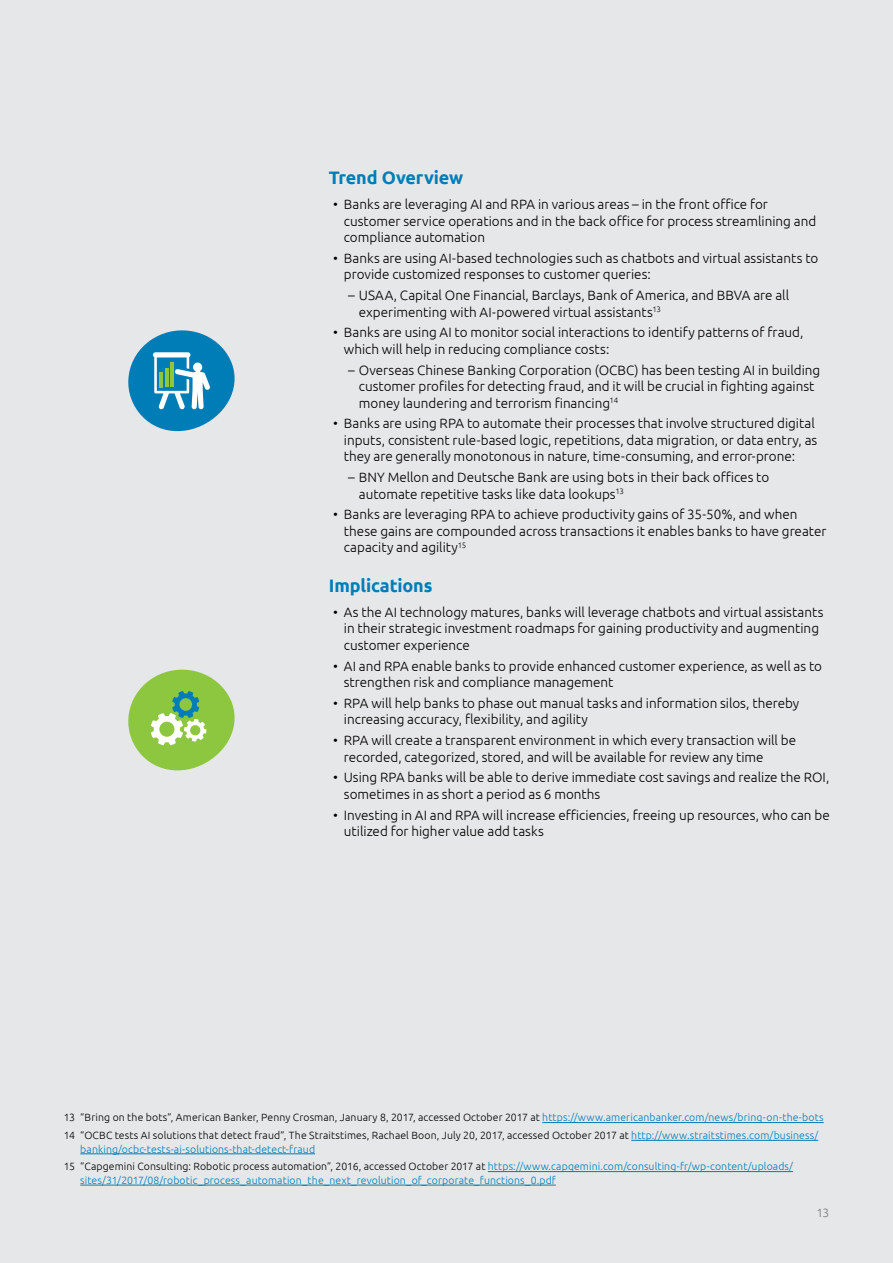
<style>
.page{position:relative;width:893px;height:1263px;background:#e6e7e8}
.page>*{position:absolute;margin:0;border:0;box-sizing:border-box;transform-origin:0 0}
.t1{font:700 18px "Ubuntu";letter-spacing:-.01em;color:#007db7}
.t2{font:300 13.5px/16.5px "Ubuntu";color:#000}
.t3{font:300 12px "Ubuntu";color:#77787b}
.t4{font:300 10.5px/17.7px "Ubuntu";letter-spacing:.01em;color:#007db7}
.t5{font:300 10.5px/17.7px "Ubuntu";letter-spacing:.01em;color:#000}
.s1{color:#007db7}
.s2{color:#000}
</style>
<div class="page">
<svg style="left:128px;top:330px;width:107px;height:102px"></svg>
<svg style="left:128px;top:669px;width:107px;height:102px"></svg>
<hr style="left:542px;top:1122px;width:282px;height:1px;background:#007db7">
<hr style="left:631px;top:1140px;width:187px;height:1px;background:#007db7">
<hr style="left:80px;top:1153px;width:235px;height:1px;background:#007db7">
<hr style="left:488px;top:1171px;width:305px;height:1px;background:#007db7">
<hr style="left:80px;top:1185px;width:476px;height:1px;background:#007db7">
<h1 class="t1" style="left:329px;top:167px;width:136px">Trend Overview</h1>
<p class="t2" style="left:344px;top:196px;width:474px;text-indent:-11px">• Banks are leveraging AI and RPA in various areas – in the front office for customer service operations and in the back office for process streamlining and compliance automation</p>
<p class="t2" style="left:344px;top:249px;width:476px;text-indent:-11px">• Banks are using AI-based technologies such as chatbots and virtual assistants to provide customized responses to customer queries:</p>
<p class="t2" style="left:359px;top:287px;width:432px;text-indent:-11px">– USAA, Capital One Financial, Barclays, Bank of America, and BBVA are all experimenting with AI-powered virtual assistants<sup>13</sup></p>
<p class="t2" style="left:344px;top:324px;width:461px;text-indent:-11px">• Banks are using AI to monitor social interactions to identify patterns of fraud, which will help in reducing compliance costs:</p>
<p class="t2" style="left:359px;top:361px;width:463px;text-indent:-11px">– Overseas Chinese Banking Corporation (OCBC) has been testing AI in building customer profiles for detecting fraud, and it will be crucial in fighting against money laundering and terrorism financing<sup>14</sup></p>
<p class="t2" style="left:344px;top:415px;width:475px;text-indent:-11px">• Banks are using RPA to automate their processes that involve structured digital inputs, consistent rule-based logic, repetitions, data migration, or data entry, as they are generally monotonous in nature, time-consuming, and error-prone:</p>
<p class="t2" style="left:359px;top:469px;width:412px;text-indent:-11px">– BNY Mellon and Deutsche Bank are using bots in their back offices to automate repetitive tasks like data lookups<sup>13</sup></p>
<p class="t2" style="left:344px;top:506px;width:484px;text-indent:-11px">• Banks are leveraging RPA to achieve productivity gains of 35-50%, and when these gains are compounded across transactions it enables banks to have greater capacity and agility<sup>15</sup></p>
<h1 class="t1" style="left:329px;top:575px;width:105px">Implications</h1>
<p class="t2" style="left:344px;top:603px;width:481px;text-indent:-11px">• As the AI technology matures, banks will leverage chatbots and virtual assistants in their strategic investment roadmaps for gaining productivity and augmenting customer experience</p>
<p class="t2" style="left:344px;top:657px;width:480px;text-indent:-11px">• AI and RPA enable banks to provide enhanced customer experience, as well as to strengthen risk and compliance management</p>
<p class="t2" style="left:344px;top:694px;width:457px;text-indent:-11px">• RPA will help banks to phase out manual tasks and information silos, thereby increasing accuracy, flexibility, and agility</p>
<p class="t2" style="left:344px;top:732px;width:454px;text-indent:-11px">• RPA will create a transparent environment in which every transaction will be recorded, categorized, stored, and will be available for review any time</p>
<p class="t2" style="left:344px;top:769px;width:487px;text-indent:-11px">• Using RPA banks will be able to derive immediate cost savings and realize the ROI, sometimes in as short a period as 6 months</p>
<p class="t2" style="left:344px;top:806px;width:487px;text-indent:-11px">• Investing in AI and RPA will increase efficiencies, freeing up resources, who can be utilized for higher value add tasks</p>
<p class="t5" style="left:64px;top:1108px;width:761px">13 “Bring on the bots”, American Banker, Penny Crosman, January 8, 2017, accessed October 2017 at <span class="s1">https://www.americanbanker.com/news/bring-on-the-bots<br></span>14 “OCBC tests AI solutions that detect fraud”, The Straitstimes, Rachael Boon, July 20, 2017, accessed October 2017 at <span class="s1">http://www.straitstimes.com/business/</span></p>
<p class="t4" style="left:64px;top:1140px;width:731px;text-indent:16px">banking/ocbc-tests-ai-solutions-that-detect-fraud<br><span class="s2">15 “Capgemini Consulting: Robotic process automation”, 2016, accessed October 2017 at</span> https://www.capgemini.com/consulting-fr/wp-content/uploads/</p>
<p class="t4" style="left:80px;top:1171px;width:477px">sites/31/2017/08/robotic_process_automation_the_next_revolution_of_corporate_functions_0.pdf</p>
<p class="t3" style="left:816px;top:1205px;width:14px">13</p>
</div>
